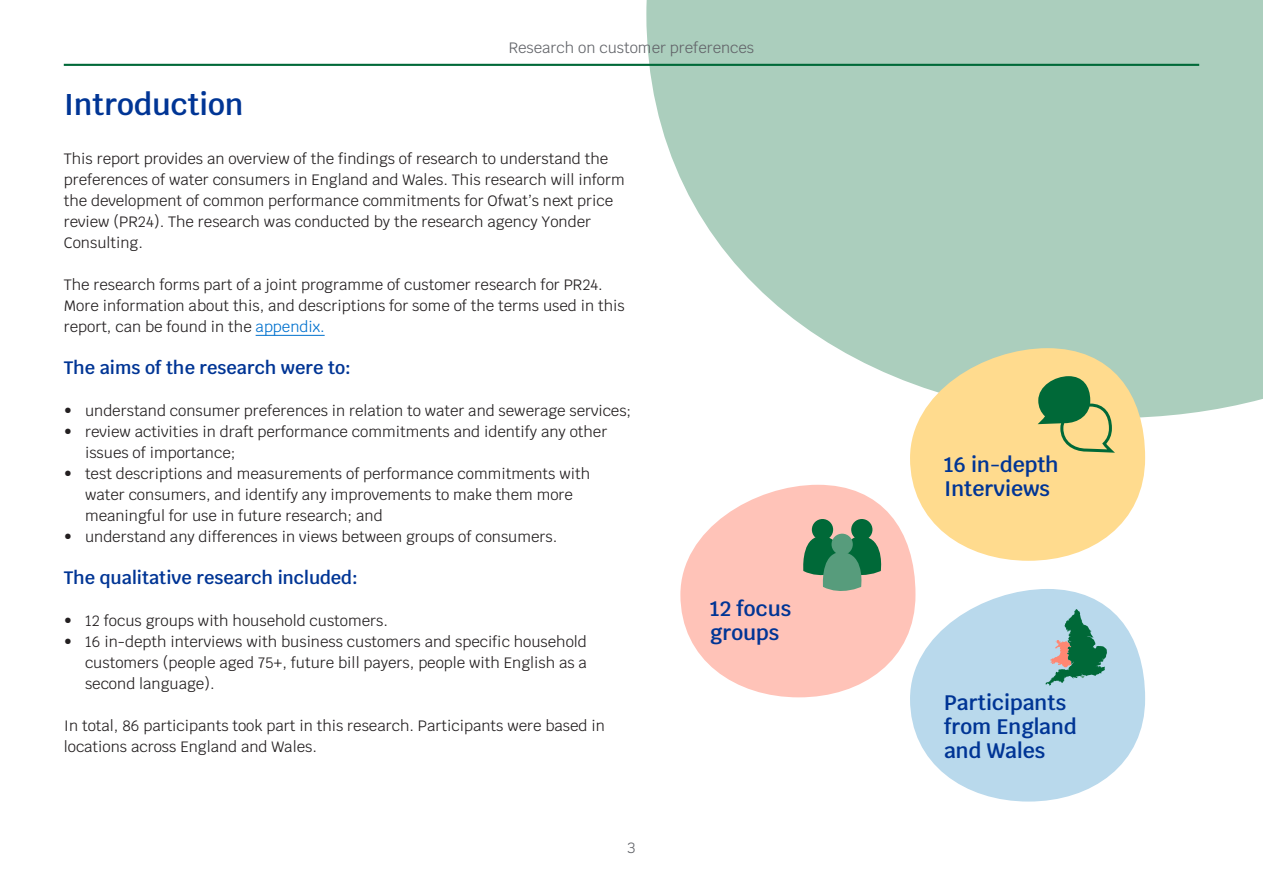
<style>
.page{position:relative;width:1263px;height:893px;background:#fff}
.page>*{position:absolute;margin:0;border:0;box-sizing:border-box;transform-origin:0 0}
.Title{font:600 30px "Krub";color:#003595}
.Body_copy_LCS{font:600 21px/24px "Krub";color:#003595}
.Body_copy_LCS-2{font:600 18px "Krub";color:#003595}
.Body_copy_LCS-3{font:15px/21px "Krub";color:#231f20}
.t1{font:15px "Krub";color:#63656a}
.s1{color:#0071ce}
</style>
<div class="page">
<svg style="left:646px;top:0;width:617px;height:418px;fill:#abcebd"></svg>
<hr style="left:64px;top:64px;width:1135px;height:2px;background:#006938">
<hr style="left:256px;top:335px;width:69px;height:1px;background:#0071ce">
<svg style="left:910px;top:348px;width:235px;height:213px;background:#f6dda0"></svg>
<svg style="left:910px;top:589px;width:235px;height:212px;fill:#b9d9ec"></svg>
<svg style="left:1037px;top:376px;width:77px;height:78px;background:#98ad6b"></svg>
<svg style="left:680px;top:485px;width:235px;height:212px;fill:#ffc3b8"></svg>
<div style="left:851px;top:519px;width:21px;height:21px;background:#006938;border-radius:50%"></div>
<div style="left:812px;top:519px;width:21px;height:21px;background:#006938;border-radius:50%"></div>
<svg style="left:801px;top:537px;width:83px;height:59px;background:#719677"></svg>
<div style="left:831px;top:534px;width:22px;height:21px;background:#579c7c;border-radius:50%"></div>
<svg style="left:1045px;top:609px;width:62px;height:77px;background:#76a99f"></svg>
<p class="t1" style="left:509px;top:35px;width:247px">Research on customer preferences</p>
<p class="Title" style="left:64px;top:87px;width:181px">Introduction</p>
<p class="Body_copy_LCS-3" style="left:64px;top:148px;width:562px">This report provides an overview of the findings of research to understand the preferences of water consumers in England and Wales. This research will inform the development of common performance commitments for Ofwat’s next price review (PR24). The research was conducted by the research agency Yonder Consulting.</p>
<p class="Body_copy_LCS-3" style="left:64px;top:274px;width:562px">The research forms part of a joint programme of customer research for PR24.<br>More information about this, and descriptions for some of the terms used in this report, can be found in the <span class="s1">appendix.</span></p>
<p class="Body_copy_LCS-2" style="left:64px;top:357px;width:289px">The aims of the research were to:</p>
<p class="Body_copy_LCS-3" style="left:64px;top:400px;width:569px">• understand consumer preferences in relation to water and sewerage services;</p>
<p class="Body_copy_LCS-3" style="left:85px;top:421px;width:524px;text-indent:-21px">• review activities in draft performance commitments and identify any other issues of importance;</p>
<p class="Body_copy_LCS-3" style="left:85px;top:463px;width:507px;text-indent:-21px">• test descriptions and measurements of performance commitments with water consumers, and identify any improvements to make them more meaningful for use in future research; and</p>
<p class="Body_copy_LCS-3" style="left:64px;top:526px;width:495px">• understand any differences in views between groups of consumers.</p>
<p class="Body_copy_LCS-2" style="left:64px;top:567px;width:296px">The qualitative research included:</p>
<p class="Body_copy_LCS-3" style="left:64px;top:610px;width:326px">• 12 focus groups with household customers.</p>
<p class="Body_copy_LCS-3" style="left:85px;top:631px;width:503px;text-align:justify;text-indent:-21px">• 16 in-depth interviews with business customers and specific household customers (people aged 75+, future bill payers, people with English as a second language).</p>
<p class="Body_copy_LCS-3" style="left:64px;top:715px;width:543px">In total, 86 participants took part in this research. Participants were based in locations across England and Wales.</p>
<p class="t1" style="left:627px;top:835px;width:10px">3</p>
<p class="Body_copy_LCS" style="left:710px;top:597px;width:83px">12 focus groups</p>
<p class="Body_copy_LCS" style="left:944px;top:453px;width:116px">16 in-depth<br>Interviews</p>
<p class="Body_copy_LCS" style="left:944px;top:691px;width:134px">Participants from England and Wales</p>
</div>
